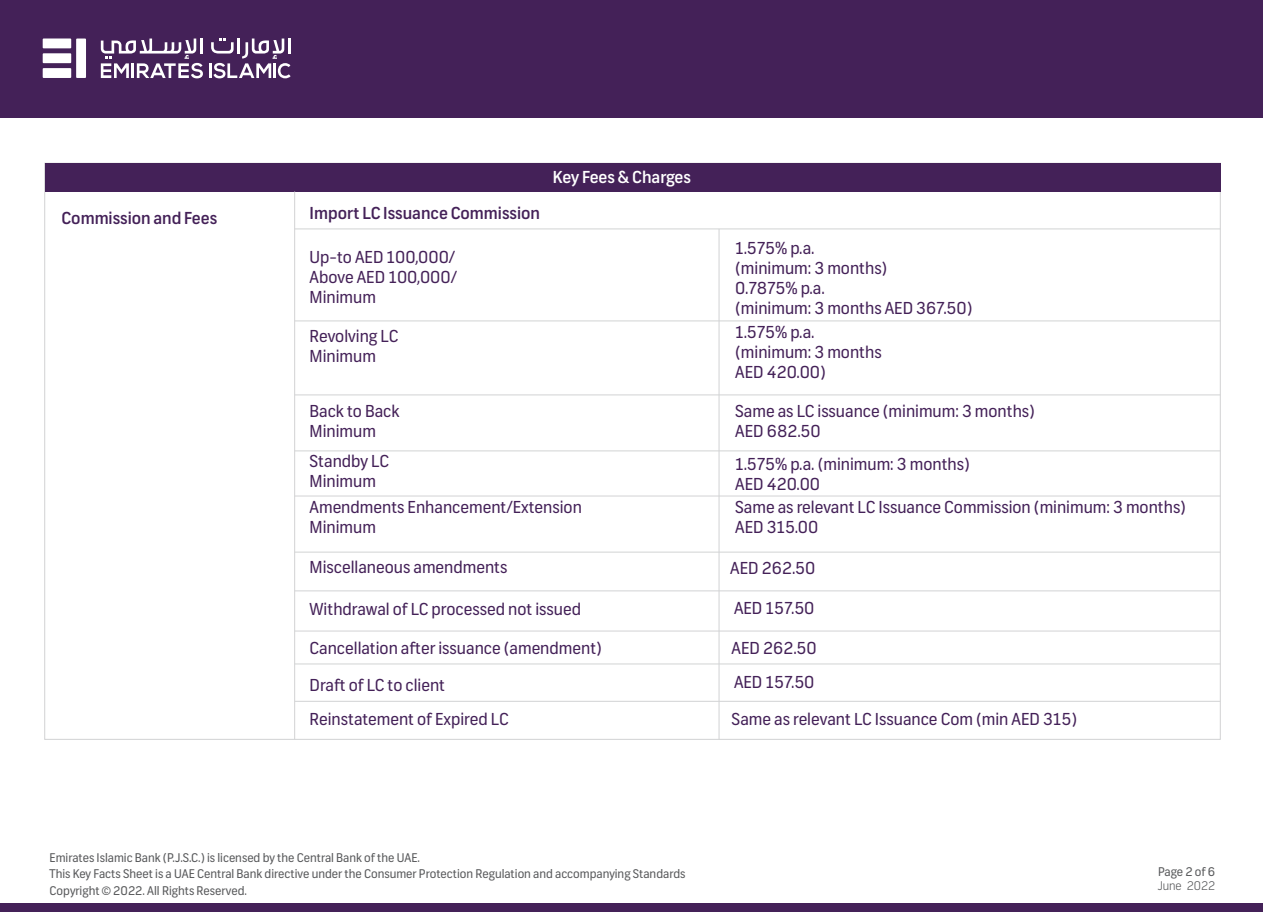
<style>
.page{position:relative;width:1263px;height:912px;background:#fff}
.page>*{position:absolute;margin:0;border:0;box-sizing:border-box;transform-origin:0 0}
.t1{font:16.5px/19.8px "Frank";color:#442158}
.t2{font:500 16.5px "Frank";color:#442158}
.t3{font:500 16.5px "Frank";color:#fff}
.t4{font:12px/16.5px "Frank";color:#58595b}
.t5{font:300 12px "Frank";color:#58595b}
</style>
<div class="page">
<div style="left:0;top:0;width:1263px;height:118px;background:#442158"></div>
<div style="left:43px;top:38px;width:28px;height:10px;background:#fff"></div>
<div style="left:76px;top:39px;width:10px;height:39px;background:#fff"></div>
<div style="left:43px;top:53px;width:28px;height:10px;background:#fff"></div>
<div style="left:43px;top:68px;width:28px;height:10px;background:#fff"></div>
<svg style="left:101px;top:39px;width:102px;height:39px"></svg>
<svg style="left:209px;top:39px;width:82px;height:39px"></svg>
<div style="left:0;top:903px;width:1263px;height:9px;background:#442158"></div>
<div style="left:45px;top:163px;width:1175px;height:28px;background:#442158"></div>
<hr style="left:294px;top:191px;width:1px;height:548px;background:#d2d3d4">
<hr style="left:295px;top:450px;width:925px;height:1px;background:#d2d3d4">
<hr style="left:295px;top:394px;width:925px;height:1px;background:#d2d3d4">
<hr style="left:718px;top:229px;width:1px;height:510px;background:#d2d3d4">
<hr style="left:295px;top:228px;width:925px;height:1px;background:#d2d3d4">
<hr style="left:295px;top:320px;width:925px;height:1px;background:#d2d3d4">
<hr style="left:295px;top:495px;width:925px;height:1px;background:#d2d3d4">
<hr style="left:295px;top:701px;width:925px;height:1px;background:#d2d3d4">
<hr style="left:295px;top:551px;width:925px;height:1px;background:#d2d3d4">
<hr style="left:295px;top:590px;width:925px;height:1px;background:#d2d3d4">
<hr style="left:295px;top:630px;width:925px;height:1px;background:#d2d3d4">
<hr style="left:295px;top:663px;width:925px;height:1px;background:#d2d3d4">
<p class="t2" style="left:61px;top:208px;width:157px">Commission and Fees</p>
<p class="t3" style="left:553px;top:167px;width:140px">Key Fees &amp; Charges</p>
<p class="t2" style="left:310px;top:203px;width:232px">Import LC Issuance Commission</p>
<p class="t1" style="left:310px;top:248px;width:149px;text-align:justify">Up-to AED 100,000/ Above AED 100,000/ Minimum</p>
<p class="t1" style="left:735px;top:239px;width:239px">1.575% p.a.<br>(minimum: 3 months)<br>0.7875% p.a.<br>(minimum: 3 months AED 367.50)</p>
<p class="t1" style="left:735px;top:322px;width:148px">1.575% p.a. (minimum: 3 months<br>AED 420.00)</p>
<p class="t1" style="left:310px;top:327px;width:90px">Revolving LC<br>Minimum</p>
<p class="t1" style="left:310px;top:402px;width:91px">Back to Back<br>Minimum</p>
<p class="t1" style="left:735px;top:402px;width:301px">Same as LC issuance (minimum: 3 months)<br>AED 682.50</p>
<p class="t1" style="left:310px;top:452px;width:81px">Standby LC<br>Minimum</p>
<p class="t1" style="left:735px;top:454px;width:236px">1.575% p.a. (minimum: 3 months)<br>AED 420.00</p>
<p class="t1" style="left:310px;top:498px;width:274px">Amendments Enhancement/Extension<br>Minimum</p>
<p class="t1" style="left:735px;top:498px;width:452px">Same as relevant LC Issuance Commission (minimum: 3 months)<br>AED 315.00</p>
<p class="t1" style="left:310px;top:557px;width:199px">Miscellaneous amendments</p>
<p class="t1" style="left:730px;top:558px;width:87px">AED 262.50</p>
<p class="t1" style="left:310px;top:599px;width:273px">Withdrawal of LC processed not issued</p>
<p class="t1" style="left:734px;top:598px;width:82px">AED 157.50</p>
<p class="t1" style="left:310px;top:639px;width:294px">Cancellation after issuance (amendment)</p>
<p class="t1" style="left:732px;top:639px;width:87px">AED 262.50</p>
<p class="t1" style="left:310px;top:676px;width:137px">Draft of LC to client</p>
<p class="t1" style="left:734px;top:673px;width:82px">AED 157.50</p>
<p class="t1" style="left:310px;top:710px;width:201px">Reinstatement of Expired LC</p>
<p class="t1" style="left:732px;top:710px;width:347px">Same as relevant LC Issuance Com (min AED 315)</p>
<p class="t4" style="left:50px;top:849px;width:637px">Emirates Islamic Bank (P.J.S.C.) is licensed by the Central Bank of the UAE.<br>This Key Facts Sheet is a UAE Central Bank directive under the Consumer Protection Regulation and accompanying Standards<br>Copyright © 2022. All Rights Reserved.</p>
<p class="t4" style="left:1158px;top:864px;width:59px">Page 2 of 6</p>
<p class="t5" style="left:1158px;top:878px;width:59px">June 2022</p>
</div>
